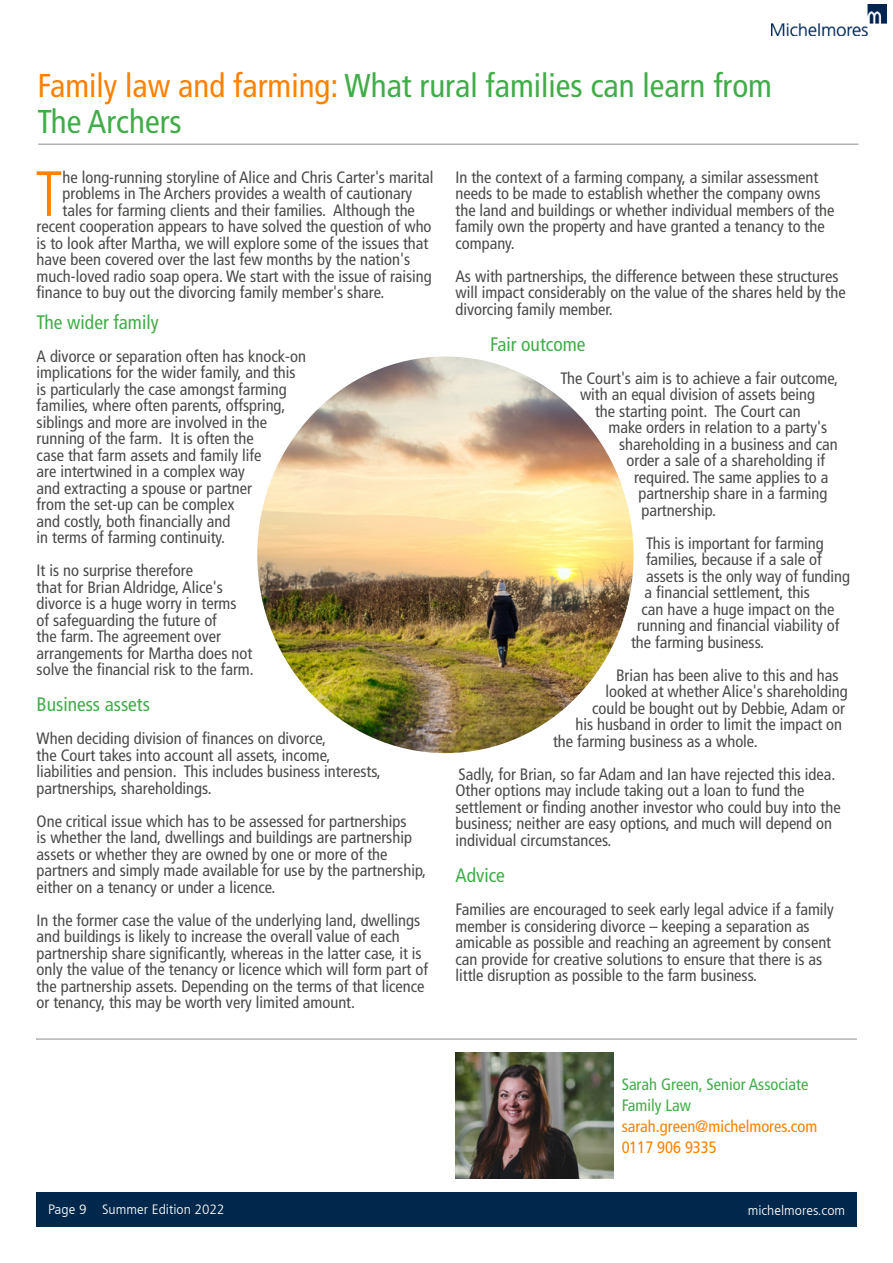
<style>
.page{position:relative;width:893px;height:1263px;background:#fff}
.page>*{position:absolute;margin:0;border:0;box-sizing:border-box;transform-origin:0 0}
.t1{font:300 condensed 63.75px "Frutiger LT";color:#ff8100}
.t2{font:condensed 33px/36px "Frutiger LT";color:#41ad49}
.t3{font:condensed 19.5px "Frutiger LT";color:#41ad49}
.t4{font:condensed 16.5px/16.5px "Frutiger LT";color:#4a4a49}
.t5{font:condensed 16.5px/21px "Frutiger LT";color:#ff8100}
.t6{font:condensed 16.5px/21px "Frutiger LT";color:#41ad49}
.t7{font:300 condensed 13.5px "Frutiger LT";color:#fff;scale:1.15 1}
.s1{color:#ff8100}
</style>
<div class="page">
<div style="left:36px;top:1193px;width:821px;height:34px;background:#00274c"></div>
<img style="left:771px;top:5px;width:116px;height:30px">
<hr style="left:38px;top:143px;width:820px;height:2px;background:#b2b2b2">
<hr style="left:36px;top:1038px;width:821px;height:2px;background:#b2b2b2">
<img style="left:455px;top:1053px;width:159px;height:126px">
<img style="left:257px;top:356px;width:377px;height:397px">
<h2 class="t2" style="left:38px;top:68px;width:736px"><span class="s1">Family law and farming:</span> What rural families can learn from<br>The Archers</h2>
<h1 class="t1" style="left:35px;top:158px;width:29px">T</h1>
<p class="t4" style="left:63px;top:169px;width:372px">he long-running storyline of Alice and Chris Carter's marital</p>
<p class="t4" style="left:63px;top:186px;width:351px">problems in The Archers provides a wealth of cautionary</p>
<p class="t4" style="left:63px;top:202px;width:354px">tales for farming clients and their families. Although the</p>
<p class="t4" style="left:37px;top:219px;width:396px">recent cooperation appears to have solved the question of who</p>
<p class="t4" style="left:37px;top:235px;width:393px">is to look after Martha, we will explore some of the issues that</p>
<p class="t4" style="left:37px;top:252px;width:375px">have been covered over the last few months by the nation's</p>
<p class="t4" style="left:37px;top:268px;width:397px">much-loved radio soap opera. We start with the issue of raising</p>
<p class="t4" style="left:37px;top:285px;width:349px">finance to buy out the divorcing family member's share.</p>
<p class="t3" style="left:37px;top:311px;width:123px">The wider family</p>
<p class="t4" style="left:37px;top:348px;width:271px">A divorce or separation often has knock-on implications for the wider family, and this is particularly the case amongst farming families, where often parents, offspring, siblings and more are involved in the running of the farm. It is often the<br>case that farm assets and family life<br>are intertwined in a complex way<br>and extracting a spouse or partner<br>from the set-up can be complex<br>and costly, both financially and<br>in terms of farming continuity.</p>
<p class="t4" style="left:37px;top:562px;width:219px">It is no surprise therefore<br>that for Brian Aldridge, Alice's divorce is a huge worry in terms<br>of safeguarding the future of<br>the farm. The agreement over arrangements for Martha does not solve the financial risk to the farm.</p>
<p class="t3" style="left:37px;top:693px;width:115px">Business assets</p>
<p class="t4" style="left:37px;top:730px;width:346px">When deciding division of finances on divorce,<br>the Court takes into account all assets, income, liabilities and pension. This includes business interests, partnerships, shareholdings.</p>
<p class="t4" style="left:37px;top:813px;width:391px">One critical issue which has to be assessed for partnerships<br>is whether the land, dwellings and buildings are partnership assets or whether they are owned by one or more of the partners and simply made available for use by the partnership, either on a tenancy or under a licence.</p>
<p class="t4" style="left:37px;top:912px;width:393px">In the former case the value of the underlying land, dwellings and buildings is likely to increase the overall value of each partnership share significantly, whereas in the latter case, it is only the value of the tenancy or licence which will form part of the partnership assets. Depending on the terms of that licence or tenancy, this may be worth very limited amount.</p>
<p class="t4" style="left:455px;top:169px;width:381px">In the context of a farming company, a similar assessment needs to be made to establish whether the company owns the land and buildings or whether individual members of the family own the property and have granted a tenancy to the company.</p>
<p class="t4" style="left:455px;top:268px;width:392px">As with partnerships, the difference between these structures will impact considerably on the value of the shares held by the divorcing family member.</p>
<p class="t3" style="left:490px;top:333px;width:97px">Fair outcome</p>
<p class="t4" style="left:560px;top:370px;width:279px">The Court's aim is to achieve a fair outcome,</p>
<p class="t4" style="left:580px;top:387px;width:237px">with an equal division of assets being</p>
<p class="t4" style="left:595px;top:403px;width:207px">the starting point. The Court can</p>
<p class="t4" style="left:608px;top:420px;width:220px">make orders in relation to a party's</p>
<p class="t4" style="left:619px;top:436px;width:220px">shareholding in a business and can</p>
<p class="t4" style="left:626px;top:453px;width:200px">order a sale of a shareholding if</p>
<p class="t4" style="left:634px;top:469px;width:196px">required. The same applies to a</p>
<p class="t4" style="left:638px;top:486px;width:190px">partnership share in a farming</p>
<p class="t4" style="left:641px;top:502px;width:76px">partnership.</p>
<p class="t4" style="left:646px;top:535px;width:179px">This is important for farming</p>
<p class="t4" style="left:646px;top:552px;width:177px">families, because if a sale of</p>
<p class="t4" style="left:646px;top:568px;width:206px">assets is the only way of funding</p>
<p class="t4" style="left:644px;top:585px;width:167px">a financial settlement, this</p>
<p class="t4" style="left:641px;top:601px;width:195px">can have a huge impact on the</p>
<p class="t4" style="left:637px;top:618px;width:204px">running and financial viability of</p>
<p class="t4" style="left:631px;top:634px;width:135px">the farming business.</p>
<p class="t4" style="left:616px;top:667px;width:224px">Brian has been alive to this and has</p>
<p class="t4" style="left:605px;top:684px;width:244px">looked at whether Alice's shareholding</p>
<p class="t4" style="left:592px;top:700px;width:254px">could be bought out by Debbie, Adam or</p>
<p class="t4" style="left:575px;top:717px;width:268px">his husband in order to limit the impact on</p>
<p class="t4" style="left:553px;top:733px;width:206px">the farming business as a whole.</p>
<p class="t4" style="left:455px;top:766px;width:387px">Sadly, for Brian, so far Adam and Ian have rejected this idea.<br>Other options may include taking out a loan to fund the settlement or finding another investor who could buy into the business; neither are easy options, and much will depend on individual circumstances.</p>
<p class="t3" style="left:455px;top:864px;width:51px">Advice</p>
<p class="t4" style="left:455px;top:901px;width:380px">Families are encouraged to seek early legal advice if a family member is considering divorce – keeping a separation as amicable as possible and reaching an agreement by consent can provide for creative solutions to ensure that there is as little disruption as possible to the farm business.</p>
<p class="t6" style="left:622px;top:1074px;width:188px">Sarah Green, Senior Associate<br>Family Law</p>
<p class="t5" style="left:622px;top:1116px;width:197px">sarah.green@michelmores.com<br>0117 906 9335</p>
<p class="t7" style="left:48px;top:1202px;width:155px">Page 9 Summer Edition 2022</p>
<p class="t7" style="left:748px;top:1203px;width:86px">michelmores.com</p>
</div>
